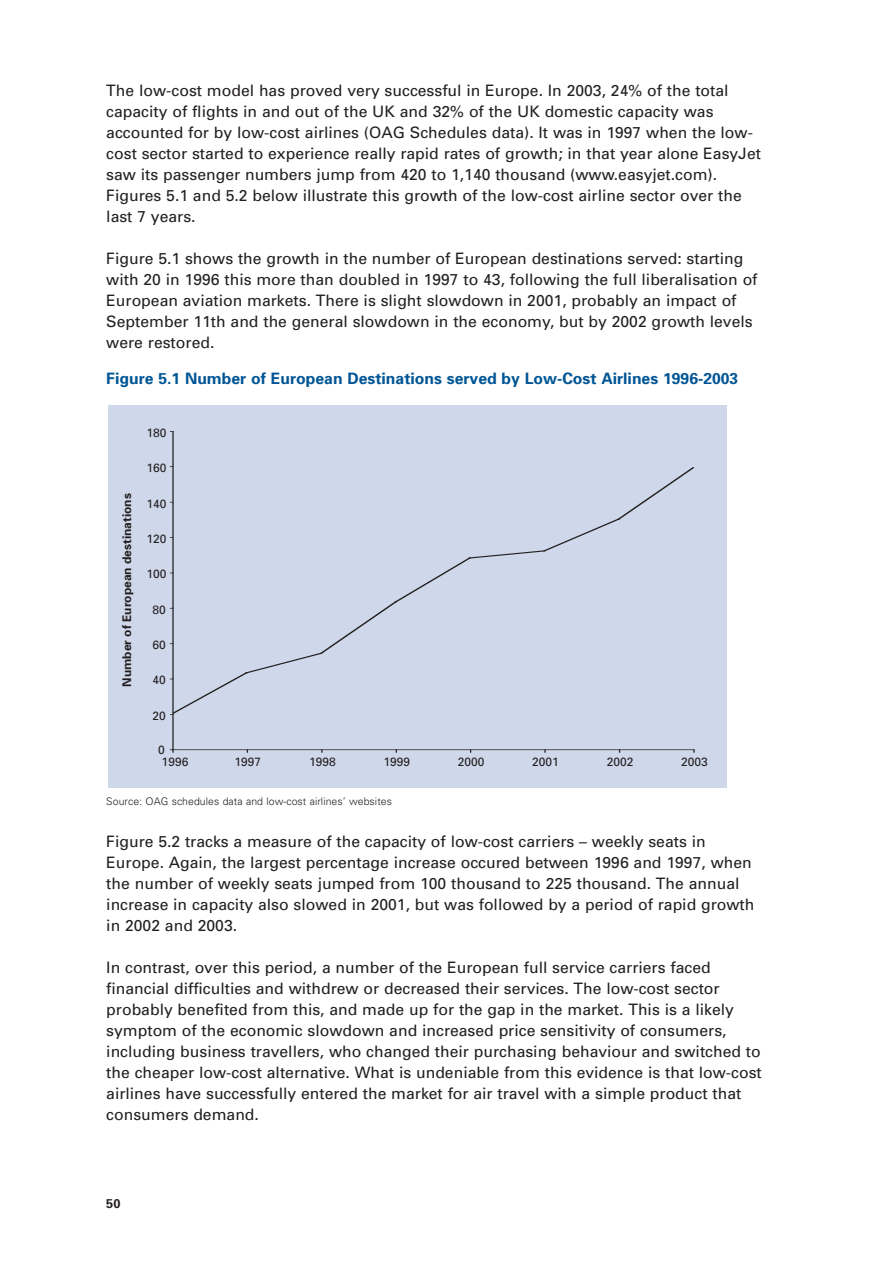
<style>
.page{position:relative;width:893px;height:1263px;background:#fff}
.page>*{position:absolute;margin:0;border:0;box-sizing:border-box;transform-origin:0 0}
.t1{font:15.75px/21px "Univers";color:#231f20}
.t2{font:700 15.75px "Univers";color:#005595}
.t3{font:700 12.75px "Univers";color:#231f20}
.t4{font:12px "Univers";color:#231f20}
.t5{font:700 12px "Univers";color:#231f20}
.t6{font:300 10.5px "Univers";letter-spacing:.005em;color:#231f20}
</style>
<div class="page">
<div style="left:108px;top:405px;width:619px;height:383px;background:#ced8ea"></div>
<hr style="left:173px;top:431px;width:1px;height:319px;background:#231f20">
<hr style="left:173px;top:749px;width:521px;height:1px;background:#231f20">
<svg style="left:170px;top:466px;width:525px;height:249px"></svg>
<p class="t1" style="left:106px;top:82px;width:656px">The low-cost model has proved very successful in Europe. In 2003, 24% of the total capacity of flights in and out of the UK and 32% of the UK domestic capacity was accounted for by low-cost airlines (OAG Schedules data). It was in 1997 when the low&shy;cost sector started to experience really rapid rates of growth; in that year alone EasyJet saw its passenger numbers jump from 420 to 1,140 thousand (www.easyjet.com).<br>Figures 5.1 and 5.2 below illustrate this growth of the low-cost airline sector over the last 7 years.</p>
<p class="t1" style="left:106px;top:250px;width:653px">Figure 5.1 shows the growth in the number of European destinations served: starting with 20 in 1996 this more than doubled in 1997 to 43, following the full liberalisation of European aviation markets. There is slight slowdown in 2001, probably an impact of September 11th and the general slowdown in the economy, but by 2002 growth levels were restored.</p>
<p class="t2" style="left:106px;top:373px;width:634px">Figure 5.1 Number of European Destinations served by Low-Cost Airlines 1996-2003</p>
<p class="t4" style="left:147px;top:428px;width:22px">180</p>
<p class="t5" style="left:122px;top:687px;width:195px;rotate:-90deg">Number of European destinations</p>
<p class="t4" style="left:147px;top:463px;width:22px">160</p>
<p class="t4" style="left:147px;top:499px;width:22px">140</p>
<p class="t4" style="left:147px;top:534px;width:22px">120</p>
<p class="t4" style="left:147px;top:570px;width:22px">100</p>
<p class="t4" style="left:152px;top:605px;width:15px">80</p>
<p class="t4" style="left:152px;top:640px;width:15px">60</p>
<p class="t4" style="left:152px;top:676px;width:15px">40</p>
<p class="t4" style="left:152px;top:711px;width:15px">20</p>
<p class="t4" style="left:162px;top:757px;width:28px">1996</p>
<p class="t4" style="left:235px;top:757px;width:28px">1997</p>
<p class="t4" style="left:309px;top:757px;width:28px">1998</p>
<p class="t4" style="left:383px;top:757px;width:28px">1999</p>
<p class="t4" style="left:458px;top:757px;width:28px">2000</p>
<p class="t4" style="left:532px;top:757px;width:28px">2001</p>
<p class="t4" style="left:607px;top:757px;width:28px">2002</p>
<p class="t4" style="left:681px;top:757px;width:28px">2003</p>
<p class="t6" style="left:106px;top:798px;width:287px">Source: OAG schedules data and low-cost airlines’ websites</p>
<p class="t1" style="left:106px;top:832px;width:650px">Figure 5.2 tracks a measure of the capacity of low-cost carriers – weekly seats in Europe. Again, the largest percentage increase occured between 1996 and 1997, when the number of weekly seats jumped from 100 thousand to 225 thousand. The annual increase in capacity also slowed in 2001, but was followed by a period of rapid growth in 2002 and 2003.</p>
<p class="t1" style="left:106px;top:958px;width:657px">In contrast, over this period, a number of the European full service carriers faced financial difficulties and withdrew or decreased their services. The low-cost sector probably benefited from this, and made up for the gap in the market. This is a likely symptom of the economic slowdown and increased price sensitivity of consumers, including business travellers, who changed their purchasing behaviour and switched to the cheaper low-cost alternative. What is undeniable from this evidence is that low-cost airlines have successfully entered the market for air travel with a simple product that consumers demand.</p>
<p class="t3" style="left:106px;top:1199px;width:16px">50</p>
</div>
